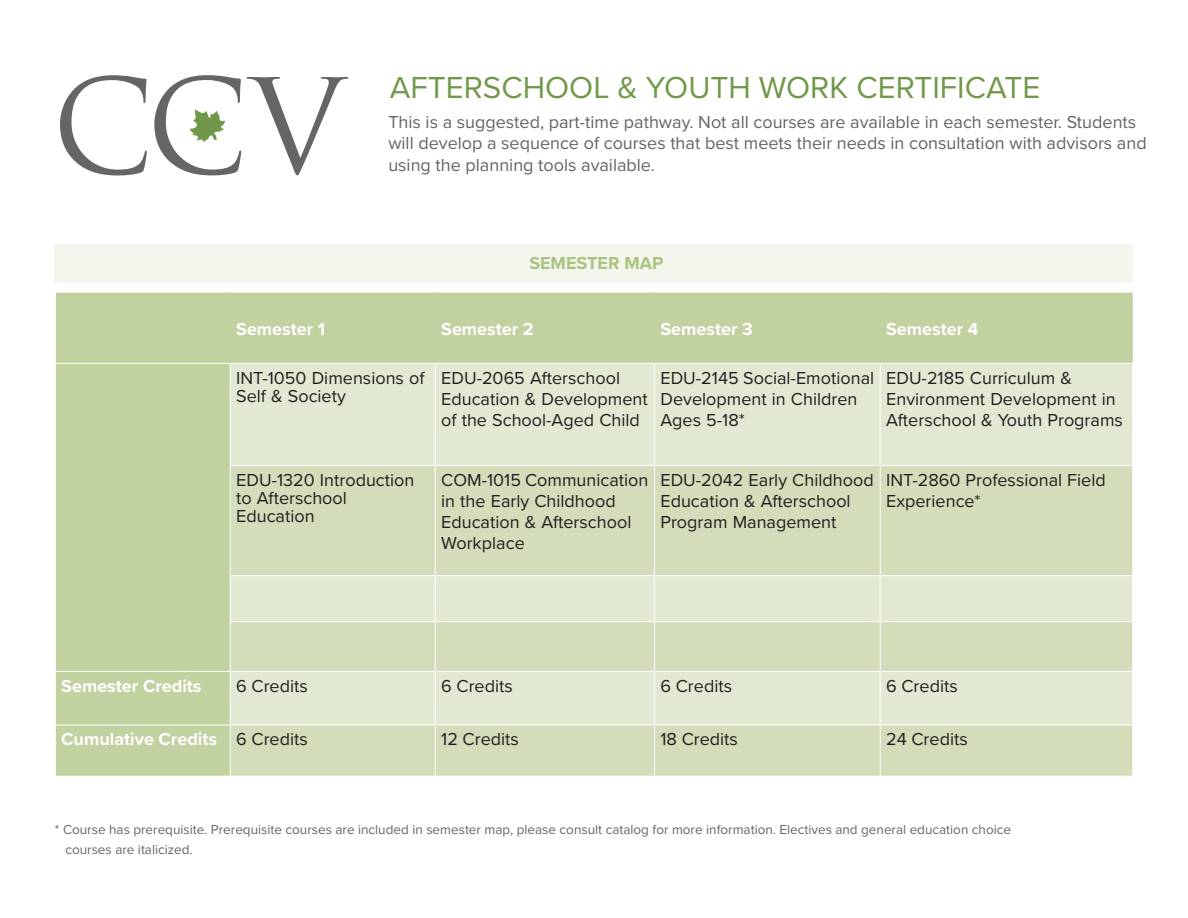
<style>
.page{position:relative;width:1188px;height:918px;background:#fff}
.page>*{position:absolute;margin:0;border:0;box-sizing:border-box;transform-origin:0 0}
.t1{font:31.5px "Proxima Nova";color:#71984a}
.map_text{font:18px/21px "Proxima Nova";color:#231f20}
.paragraph{font:18px/21.6px "Proxima Nova";color:#636466}
.body_text{font:18px/18px "Proxima Nova";color:#231f20}
.Column_header_p1{font:700 18px "Proxima Nova";color:#fff}
.Table_content{font:18px "Proxima Nova";color:#231f20}
.Semester_Map{font:700 18px "Proxima Nova";color:#aac37f}
.Prerequisite{font:13.5px/19.8px "Proxima Nova";color:#636567}
</style>
<div class="page">
<svg style="left:60px;top:75px;width:87px;height:100px"></svg>
<svg style="left:154px;top:75px;width:194px;height:100px"></svg>
<div style="left:56px;top:293px;width:1077px;height:483px;background:#c2d1a0"></div>
<div style="left:231px;top:364px;width:901px;height:101px;background:#e2e9d3"></div>
<svg style="left:231px;top:466px;width:901px;height:310px;background:#d7e0c2"></svg>
<hr style="left:230px;top:364px;width:1px;height:101px;background:#fff">
<hr style="left:435px;top:364px;width:1px;height:101px;background:#fff">
<hr style="left:654px;top:364px;width:1px;height:101px;background:#fff">
<hr style="left:880px;top:364px;width:1px;height:101px;background:#fff">
<hr style="left:1132px;top:364px;width:1px;height:101px;background:#fff">
<hr style="left:230px;top:465px;width:205px;height:1px;background:#fff">
<hr style="left:230px;top:466px;width:1px;height:109px;background:#fff">
<hr style="left:435px;top:465px;width:219px;height:1px;background:#fff">
<hr style="left:435px;top:466px;width:1px;height:109px;background:#fff">
<hr style="left:654px;top:465px;width:226px;height:1px;background:#fff">
<hr style="left:654px;top:466px;width:1px;height:109px;background:#fff">
<hr style="left:880px;top:465px;width:253px;height:1px;background:#fff">
<hr style="left:880px;top:466px;width:1px;height:109px;background:#fff">
<hr style="left:1132px;top:466px;width:1px;height:109px;background:#fff">
<hr style="left:230px;top:575px;width:205px;height:1px;background:#fff">
<hr style="left:230px;top:576px;width:1px;height:45px;background:#fff">
<hr style="left:435px;top:575px;width:219px;height:1px;background:#fff">
<hr style="left:435px;top:576px;width:1px;height:45px;background:#fff">
<hr style="left:654px;top:575px;width:226px;height:1px;background:#fff">
<hr style="left:654px;top:576px;width:1px;height:45px;background:#fff">
<hr style="left:880px;top:575px;width:253px;height:1px;background:#fff">
<hr style="left:880px;top:576px;width:1px;height:45px;background:#fff">
<hr style="left:1132px;top:576px;width:1px;height:45px;background:#fff">
<hr style="left:230px;top:621px;width:205px;height:1px;background:#fff">
<hr style="left:230px;top:622px;width:1px;height:49px;background:#fff">
<hr style="left:435px;top:621px;width:219px;height:1px;background:#fff">
<hr style="left:435px;top:622px;width:1px;height:49px;background:#fff">
<hr style="left:654px;top:621px;width:226px;height:1px;background:#fff">
<hr style="left:654px;top:622px;width:1px;height:49px;background:#fff">
<hr style="left:880px;top:621px;width:253px;height:1px;background:#fff">
<hr style="left:880px;top:622px;width:1px;height:49px;background:#fff">
<hr style="left:1132px;top:622px;width:1px;height:49px;background:#fff">
<hr style="left:55px;top:671px;width:175px;height:1px;background:#fff">
<hr style="left:230px;top:671px;width:205px;height:1px;background:#fff">
<hr style="left:230px;top:672px;width:1px;height:53px;background:#fff">
<hr style="left:435px;top:671px;width:219px;height:1px;background:#fff">
<hr style="left:435px;top:672px;width:1px;height:53px;background:#fff">
<hr style="left:654px;top:671px;width:226px;height:1px;background:#fff">
<hr style="left:654px;top:672px;width:1px;height:53px;background:#fff">
<hr style="left:880px;top:671px;width:253px;height:1px;background:#fff">
<hr style="left:880px;top:672px;width:1px;height:53px;background:#fff">
<hr style="left:1132px;top:672px;width:1px;height:53px;background:#fff">
<hr style="left:55px;top:725px;width:175px;height:1px;background:#fff">
<hr style="left:230px;top:725px;width:205px;height:1px;background:#fff">
<hr style="left:230px;top:725px;width:1px;height:51px;background:#fff">
<hr style="left:435px;top:725px;width:219px;height:1px;background:#fff">
<hr style="left:435px;top:725px;width:1px;height:51px;background:#fff">
<hr style="left:654px;top:725px;width:226px;height:1px;background:#fff">
<hr style="left:654px;top:725px;width:1px;height:51px;background:#fff">
<hr style="left:880px;top:725px;width:253px;height:1px;background:#fff">
<hr style="left:880px;top:725px;width:1px;height:51px;background:#fff">
<hr style="left:1132px;top:725px;width:1px;height:51px;background:#fff">
<hr style="left:55px;top:363px;width:175px;height:1px;background:#fff">
<hr style="left:230px;top:363px;width:205px;height:1px;background:#fff">
<hr style="left:435px;top:363px;width:219px;height:1px;background:#fff">
<hr style="left:654px;top:363px;width:226px;height:1px;background:#fff">
<hr style="left:880px;top:363px;width:253px;height:1px;background:#fff">
<div style="left:55px;top:244px;width:1078px;height:39px;background:#f3f6ed"></div>
<p class="t1" style="left:390px;top:64px;width:652px">AFTERSCHOOL &amp; YOUTH WORK CERTIFICATE</p>
<p class="paragraph" style="left:388px;top:110px;width:760px">This is a suggested, part-time pathway. Not all courses are available in each semester. Students will develop a sequence of courses that best meets their needs in consultation with advisors and using the planning tools available.</p>
<p class="Semester_Map" style="left:529px;top:249px;width:135px">SEMESTER MAP</p>
<p class="Column_header_p1" style="left:236px;top:315px;width:91px">Semester 1</p>
<p class="Column_header_p1" style="left:441px;top:315px;width:94px">Semester 2</p>
<p class="Column_header_p1" style="left:660px;top:315px;width:94px">Semester 3</p>
<p class="Column_header_p1" style="left:886px;top:315px;width:94px">Semester 4</p>
<p class="body_text" style="left:236px;top:368px;width:190px">INT-1050 Dimensions of<br>Self &amp; Society</p>
<p class="map_text" style="left:441px;top:366px;width:208px">EDU-2065 Afterschool<br>Education &amp; Development of the School-Aged Child</p>
<p class="map_text" style="left:660px;top:366px;width:215px">EDU-2145 Social-Emotional<br>Development in Children<br>Ages 5-18*</p>
<p class="map_text" style="left:886px;top:366px;width:238px">EDU-2185 Curriculum &amp;<br>Environment Development in<br>Afterschool &amp; Youth Programs</p>
<p class="body_text" style="left:236px;top:470px;width:180px">EDU-1320 Introduction to Afterschool<br>Education</p>
<p class="map_text" style="left:441px;top:468px;width:209px">COM-1015 Communication in the Early Childhood<br>Education &amp; Afterschool<br>Workplace</p>
<p class="map_text" style="left:660px;top:468px;width:215px">EDU-2042 Early Childhood<br>Education &amp; Afterschool<br>Program Management</p>
<p class="map_text" style="left:886px;top:468px;width:221px">INT-2860 Professional Field<br>Experience*</p>
<p class="Column_header_p1" style="left:61px;top:672px;width:142px">Semester Credits</p>
<p class="Table_content" style="left:236px;top:672px;width:73px">6 Credits</p>
<p class="Table_content" style="left:441px;top:672px;width:73px">6 Credits</p>
<p class="Table_content" style="left:660px;top:672px;width:73px">6 Credits</p>
<p class="Table_content" style="left:886px;top:672px;width:73px">6 Credits</p>
<p class="Column_header_p1" style="left:61px;top:726px;width:157px">Cumulative Credits</p>
<p class="Table_content" style="left:236px;top:726px;width:73px">6 Credits</p>
<p class="Table_content" style="left:441px;top:726px;width:79px">12 Credits</p>
<p class="Table_content" style="left:660px;top:726px;width:79px">18 Credits</p>
<p class="Table_content" style="left:886px;top:726px;width:83px">24 Credits</p>
<p class="Prerequisite" style="left:65px;top:819px;width:947px;text-indent:-10px">* Course has prerequisite. Prerequisite courses are included in semester map, please consult catalog for more information. Electives and general education choice courses are italicized.</p>
</div>
